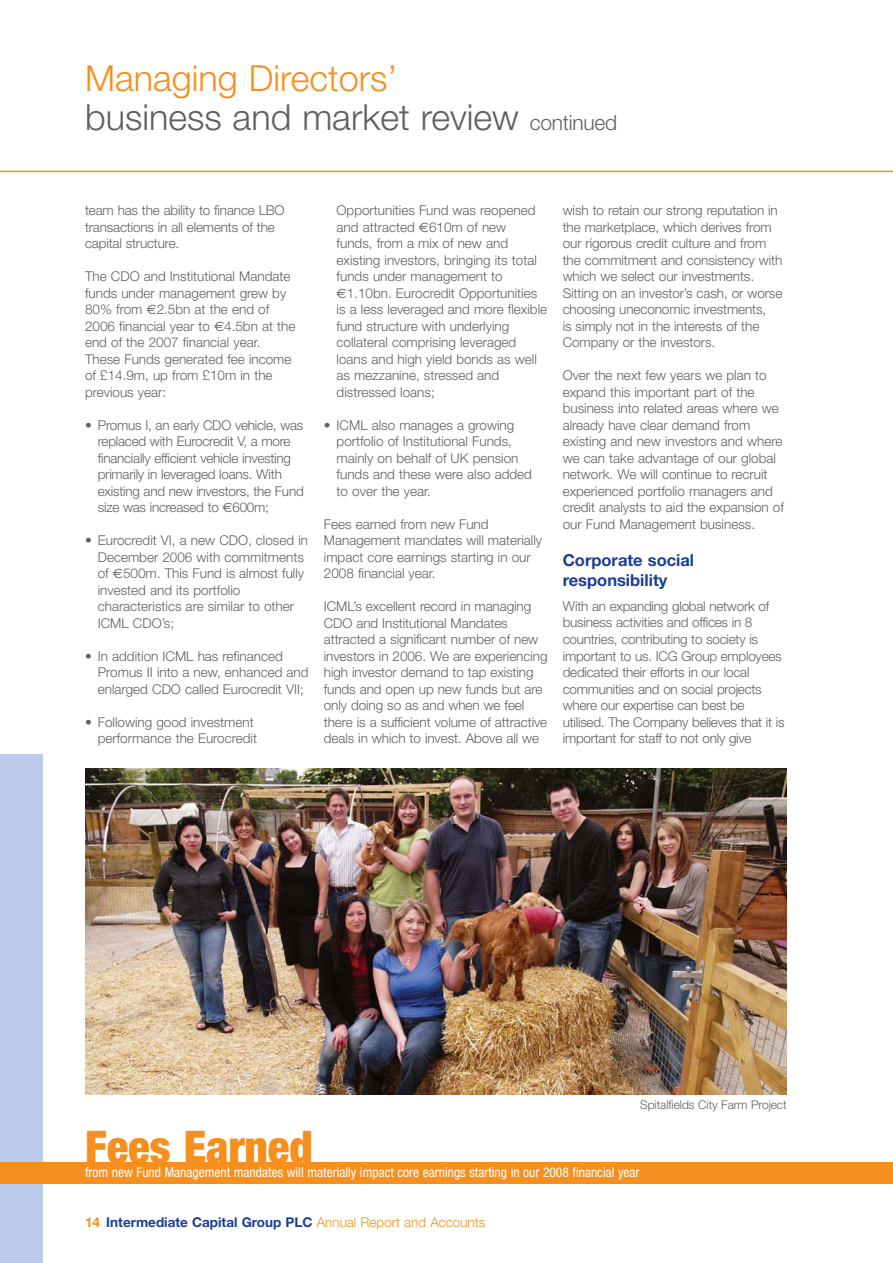
<style>
.page{position:relative;width:893px;height:1263px;background:#fff}
.page>*{position:absolute;margin:0;border:0;box-sizing:border-box;transform-origin:0 0}
.t1{font:900 condensed 45px "Helvetica Neue";color:#f78f1e}
.t2{font:300 36px/39px "Helvetica Neue";color:#5f6062}
.t3{font:700 16.5px/20.5px "Helvetica Neue";color:#1b3e94}
.t4{font:300 13.5px/16.5px "Helvetica Neue";color:#5f6062}
.t5{font:condensed 13.5px "Helvetica Neue";color:#fff}
.t6{font:700 13.5px "Helvetica Neue";color:#1b3e94}
.t7{font:300 12px "Helvetica Neue";letter-spacing:-.005em;color:#5f6062}
.s1{color:#f78f1e}
.s2{font-size:21px}
.s3{font-family:"Euro Sans";font-weight:400}
.s4{font-weight:300;color:#f78f1e}
</style>
<div class="page">
<div style="left:0;top:754px;width:43px;height:509px;background:#baccea"></div>
<hr style="left:0;top:171px;width:893px;height:1px;background:#f78f1e">
<div style="left:0;top:1162px;width:893px;height:21px;background:#f78f1e"></div>
<img style="left:86px;top:768px;width:701px;height:326px">
<h2 class="t2" style="left:85px;top:62px;width:534px"><span class="s1">Managing Directors’<br></span>business and market review <span class="s2">continued</span></h2>
<p class="t4" style="left:85px;top:203px;width:201px">team has the ability to finance LBO transactions in all elements of the capital structure.</p>
<p class="t4" style="left:85px;top:269px;width:212px">The CDO and Institutional Mandate funds under management grew by<br>80% from <span class="s3">€</span>2.5bn at the end of<br>2006 financial year to <span class="s3">€</span>4.5bn at the end of the 2007 financial year.<br>These Funds generated fee income of £14.9m, up from £10m in the previous year:</p>
<p class="t4" style="left:98px;top:418px;width:207px;text-indent:-13px">• Promus I, an early CDO vehicle, was replaced with Eurocredit V, a more financially efficient vehicle investing primarily in leveraged loans. With existing and new investors, the Fund size was increased to <span class="s3">€</span>600m;</p>
<p class="t4" style="left:98px;top:533px;width:212px;text-indent:-13px">• Eurocredit VI, a new CDO, closed in<br>December 2006 with commitments of <span class="s3">€</span>500m. This Fund is almost fully invested and its portfolio characteristics are similar to other<br>ICML CDO’s;</p>
<p class="t4" style="left:98px;top:649px;width:212px;text-indent:-13px">• In addition ICML has refinanced<br>Promus II into a new, enhanced and enlarged CDO called Eurocredit VII;</p>
<p class="t4" style="left:85px;top:715px;width:174px;text-align:right">• Following good investment performance the Eurocredit</p>
<p class="t4" style="left:337px;top:203px;width:212px">Opportunities Fund was reopened and attracted <span class="s3">€</span>610m of new<br>funds, from a mix of new and existing investors, bringing its total funds under management to <span class="s3">€</span>1.10bn. Eurocredit Opportunities is a less leveraged and more flexible fund structure with underlying collateral comprising leveraged loans and high yield bonds as well as mezzanine, stressed and distressed loans;</p>
<p class="t4" style="left:337px;top:418px;width:197px;text-indent:-13px">• ICML also manages a growing portfolio of Institutional Funds, mainly on behalf of UK pension funds and these were also added to over the year.</p>
<p class="t4" style="left:324px;top:517px;width:220px">Fees earned from new Fund<br>Management mandates will materially impact core earnings starting in our<br>2008 financial year.</p>
<p class="t4" style="left:324px;top:599px;width:225px">ICML’s excellent record in managing CDO and Institutional Mandates attracted a significant number of new investors in 2006. We are experiencing high investor demand to tap existing funds and open up new funds but are only doing so as and when we feel there is a sufficient volume of attractive deals in which to invest. Above all we</p>
<p class="t4" style="left:563px;top:203px;width:221px">wish to retain our strong reputation in the marketplace, which derives from our rigorous credit culture and from the commitment and consistency with which we select our investments.<br>Sitting on an investor’s cash, or worse choosing uneconomic investments,<br>is simply not in the interests of the Company or the investors.</p>
<p class="t4" style="left:563px;top:368px;width:223px">Over the next few years we plan to expand this important part of the business into related areas where we already have clear demand from existing and new investors and where we can take advantage of our global network. We will continue to recruit experienced portfolio managers and credit analysts to aid the expansion of our Fund Management business.</p>
<p class="t3" style="left:563px;top:551px;width:133px">Corporate social responsibility</p>
<p class="t4" style="left:563px;top:599px;width:223px">With an expanding global network of business activities and offices in 8 countries, contributing to society is important to us. ICG Group employees dedicated their efforts in our local communities and on social projects where our expertise can best be utilised. The Company believes that it is important for staff to not only give</p>
<h1 class="t1" style="left:85px;top:1130px;width:229px">Fees Earned</h1>
<p class="t7" style="left:640px;top:1100px;width:148px">Spitalfields City Farm Project</p>
<p class="t5" style="left:85px;top:1168px;width:556px">from new Fund Management mandates will materially impact core earnings starting in our 2008 financial year</p>
<p class="t6" style="left:85px;top:1217px;width:402px"><span class="s1">14</span> Intermediate Capital Group PLC <span class="s4">Annual Report and Accounts</span></p>
</div>
